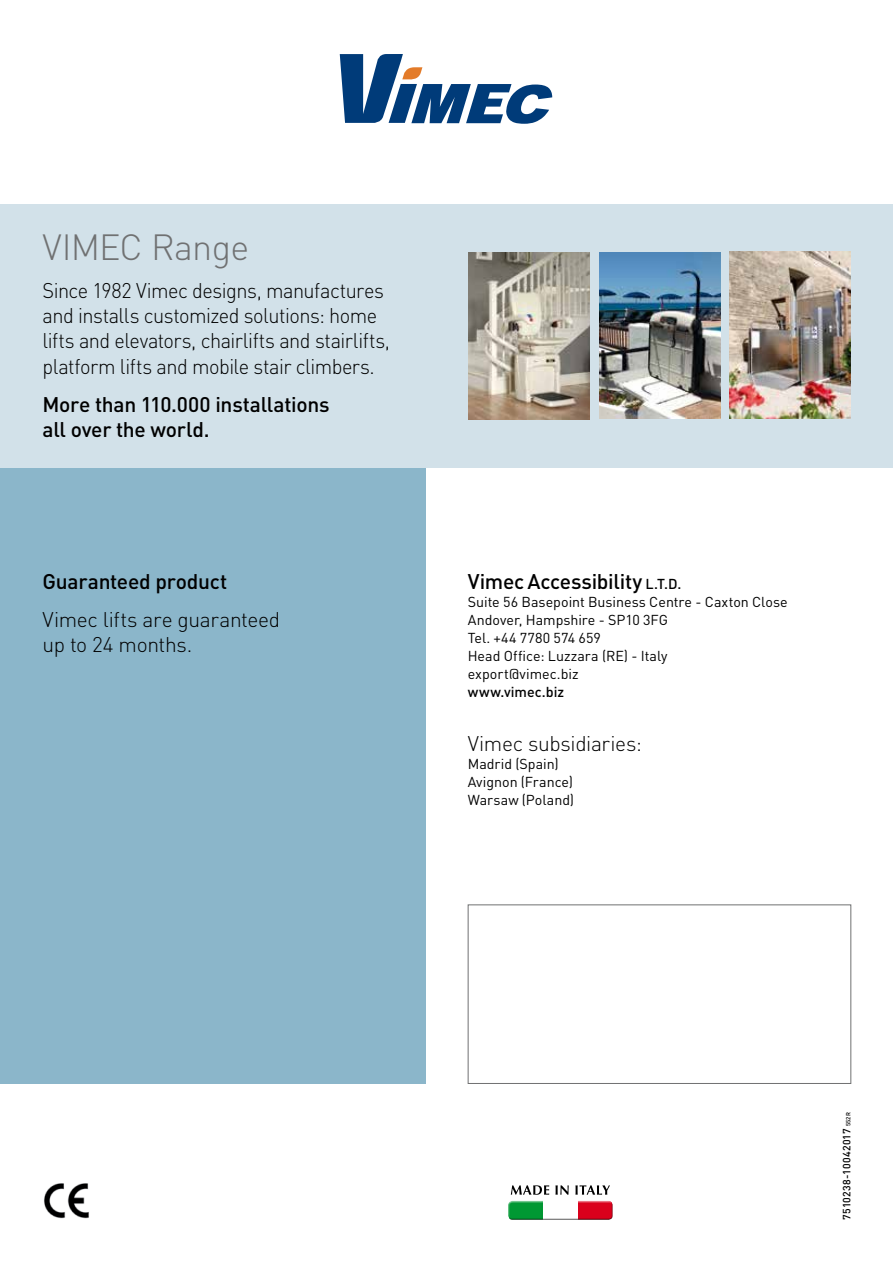
<style>
.page{position:relative;width:893px;height:1263px;background:#fff}
.page>*{position:absolute;margin:0;border:0;box-sizing:border-box;transform-origin:0 0}
.t1{font:300 36px "DIN";letter-spacing:-.02em;color:#707172}
.t2{font:300 21px/25.2px "DIN";letter-spacing:-.02em;color:#000;scale:.95 1}
.t3{font:500 21px/25.2px "DIN";letter-spacing:-.015em;color:#000}
.t4{font:300 21px/25.2px "DIN";letter-spacing:-.02em;color:#000}
.t5{font:14.25px/18px "DIN";color:#000}
.t6{font:500 14.25px "DIN";color:#000}
.t7{font:500 10.5px "DIN";letter-spacing:.03em;color:#000}
.s1{font-size:14.25px}
.s2{font-size:6px}
</style>
<div class="page">
<div style="left:0;top:467px;width:425px;height:617px;background:#8bb6ca"></div>
<div style="left:0;top:204px;width:893px;height:263px;background:#d2e1e9"></div>
<div style="left:468px;top:904px;width:383px;height:180px;border:1px solid #707172"></div>
<svg style="left:340px;top:54px;width:212px;height:70px"></svg>
<img style="left:468px;top:252px;width:122px;height:167px">
<img style="left:600px;top:252px;width:121px;height:167px">
<img style="left:44px;top:1183px;width:45px;height:36px">
<img style="left:729px;top:252px;width:121px;height:167px">
<div style="left:506px;top:1201px;width:107px;height:20px;background:#000;opacity:.75"></div>
<svg style="left:511px;top:1185px;width:99px;height:10px"></svg>
<h1 class="t1" style="left:43px;top:225px;width:208px">VIMEC Range</h1>
<h2 class="t2" style="left:43px;top:278px;width:367px">Since 1982 Vimec designs, manufactures and installs customized solutions: home lifts and elevators, chairlifts and stairlifts, platform lifts and mobile stair climbers.</h2>
<h2 class="t3" style="left:43px;top:391px;width:289px">More than 110.000 installations all over the world.</h2>
<h2 class="t3" style="left:43px;top:568px;width:186px">Guaranteed product</h2>
<h2 class="t4" style="left:43px;top:607px;width:239px">Vimec lifts are guaranteed up to 24 months.</h2>
<h2 class="t3" style="left:468px;top:568px;width:215px">Vimec Accessibility <span class="s1">L.T.D.</span></h2>
<p class="t5" style="left:468px;top:593px;width:321px">Suite 56 Basepoint Business Centre - Caxton Close<br>Andover, Hampshire - SP10 3FG<br>Tel. +44 7780 574 659<br>Head Office: Luzzara (RE) - Italy<br>export@vimec.biz</p>
<p class="t6" style="left:468px;top:683px;width:98px">www.vimec.biz</p>
<h2 class="t4" style="left:468px;top:731px;width:176px">Vimec subsidiaries:</h2>
<p class="t5" style="left:468px;top:755px;width:108px">Madrid (Spain)<br>Avignon (France)<br>Warsaw (Poland)</p>
<p class="t7" style="left:840px;top:1220px;width:109px;rotate:-90deg">7510238-10042017 <span class="s2">552R</span></p>
</div>
